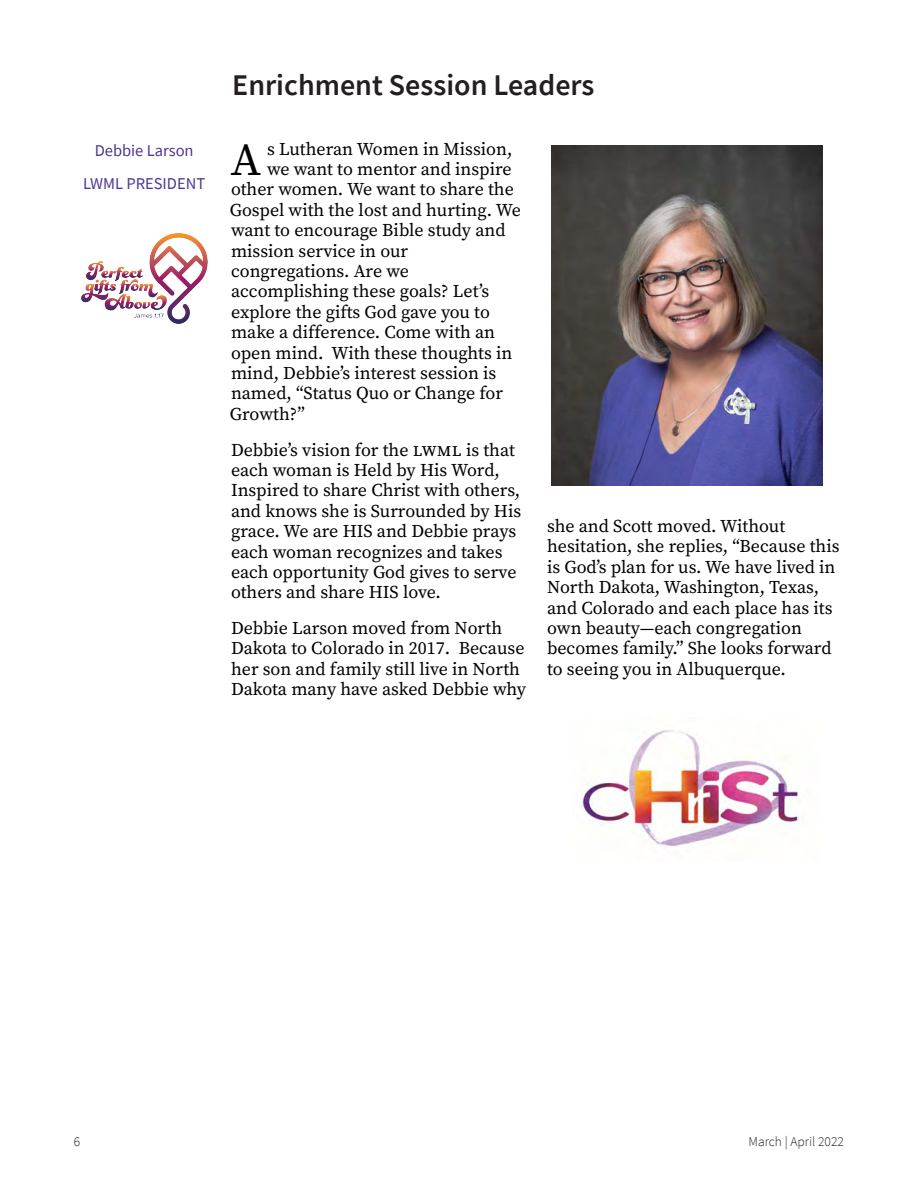
<style>
.page{position:relative;width:918px;height:1188px;background:#fff}
.page>*{position:absolute;margin:0;border:0;box-sizing:border-box;transform-origin:0 0}
.t1{font:45.6px "Source Serif Pro";color:#000}
.t2{font:600 30px "Source Sans Pro";color:#231f20}
.t3{font:18px/20.4px "Source Serif Pro";color:#000}
.t4{font:16.5px/33px "Source Sans Pro";color:#4e3594;text-align:center}
.t5{font:300 13.5px "Source Sans Pro";color:#231f20}
</style>
<div class="page">
<img style="left:81px;top:233px;width:127px;height:91px">
<img style="left:582px;top:728px;width:222px;height:121px">
<img style="left:551px;top:146px;width:272px;height:339px">
<p class="t4" style="left:83px;top:136px;width:124px">Debbie Larson<br>LWML PRESIDENT</p>
<h2 class="t2" style="left:232px;top:73px;width:364px">Enrichment Session Leaders</h2>
<h1 class="t1" style="left:231px;top:133px;width:32px">A</h1>
<p class="t3" style="left:267px;top:139px;width:247px">s Lutheran Women in Mission,</p>
<p class="t3" style="left:267px;top:160px;width:246px">we want to mentor and inspire</p>
<p class="t3" style="left:231px;top:180px;width:284px">other women. We want to share the</p>
<p class="t3" style="left:230px;top:200px;width:293px">Gospel with the lost and hurting. We</p>
<p class="t3" style="left:231px;top:221px;width:276px">want to encourage Bible study and</p>
<p class="t3" style="left:231px;top:241px;width:179px">mission service in our</p>
<p class="t3" style="left:231px;top:262px;width:180px">congregations. Are we</p>
<p class="t3" style="left:231px;top:282px;width:260px">accomplishing these goals? Letʼs</p>
<p class="t3" style="left:231px;top:302px;width:261px">explore the gifts God gave you to</p>
<p class="t3" style="left:231px;top:323px;width:266px">make a difference. Come with an</p>
<p class="t3" style="left:231px;top:343px;width:283px">open mind. With these thoughts in</p>
<p class="t3" style="left:231px;top:364px;width:267px">mind, Debbieʼs interest session is</p>
<p class="t3" style="left:231px;top:384px;width:274px">named, “Status Quo or Change for</p>
<p class="t3" style="left:230px;top:404px;width:77px">Growth?”</p>
<p class="t3" style="left:231px;top:440px;width:292px">Debbieʼs vision for the LWML is that each woman is Held by His Word,<br>Inspired to share Christ with others, and knows she is Surrounded by His grace. We are HIS and Debbie prays each woman recognizes and takes each opportunity God gives to serve others and share HIS love.</p>
<p class="t3" style="left:231px;top:619px;width:296px">Debbie Larson moved from North Dakota to Colorado in 2017. Because her son and family still live in North Dakota many have asked Debbie why</p>
<p class="t3" style="left:547px;top:517px;width:294px">she and Scott moved. Without hesitation, she replies, “Because this is Godʼs plan for us. We have lived in North Dakota, Washington, Texas, and Colorado and each place has its own beauty—each congregation becomes family.” She looks forward to seeing you in Albuquerque.</p>
<p class="t5" style="left:74px;top:1136px;width:8px">6</p>
<p class="t5" style="left:749px;top:1136px;width:97px">March | April 2022</p>
</div>
